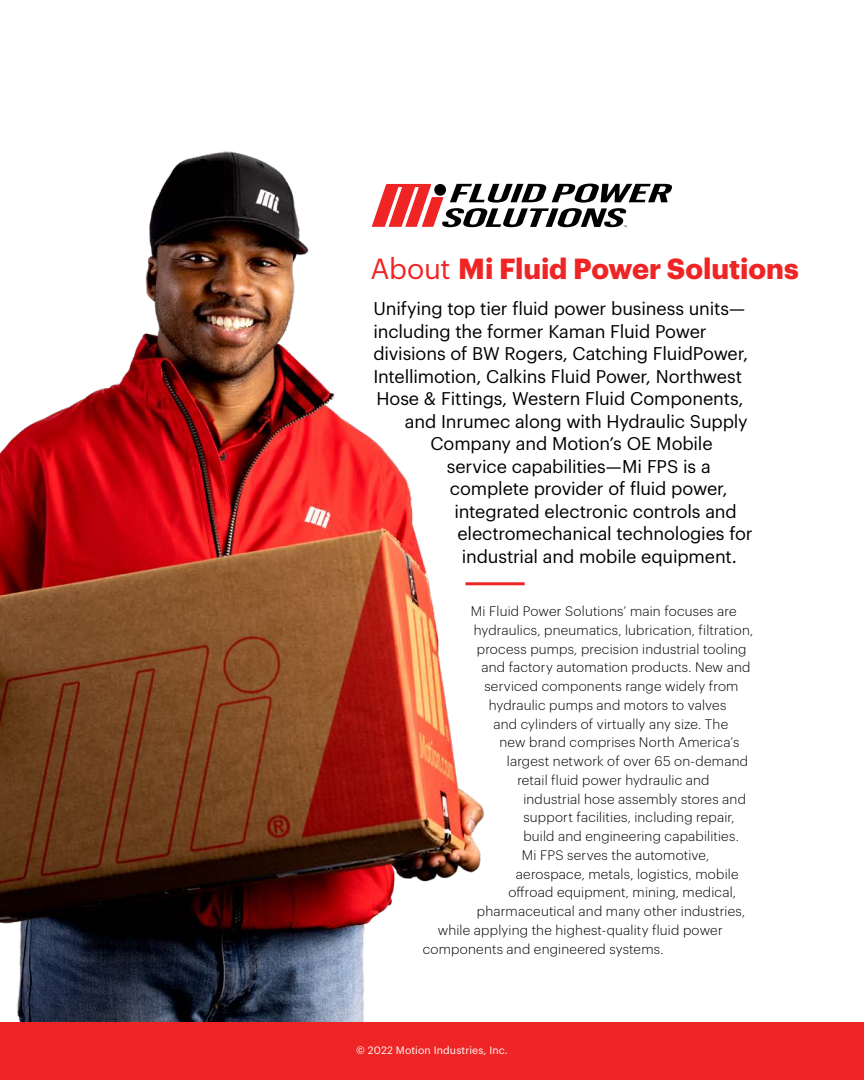
<style>
.page{position:relative;width:864px;height:1080px;background:#fff}
.page>*{position:absolute;margin:0;border:0;box-sizing:border-box;transform-origin:0 0}
.t1{font:700 28.5px "Graphik";letter-spacing:-.005em;color:#ee2524}
.t2{font:18px "Graphik";letter-spacing:-.01em;color:#000}
.t3{font:300 13.5px "Graphik";letter-spacing:.015em;color:#000}
.t4{font:10.5px "Graphik";letter-spacing:.015em;color:#fff}
.s1{font-weight:400}
</style>
<div class="page">
<img style="left:0;top:151px;width:524px;height:872px">
<div style="left:0;top:1023px;width:864px;height:57px;background:#ee2524"></div>
<svg style="left:372px;top:184px;width:300px;height:43px"></svg>
<hr style="left:465px;top:582px;width:60px;height:3px;background:#ee2524">
<p class="t1" style="left:370px;top:247px;width:430px"><span class="s1">About</span> Mi Fluid Power Solutions</p>
<p class="t2" style="left:373px;top:295px;width:373px">Unifying top tier fluid power business units—</p>
<p class="t2" style="left:373px;top:317px;width:335px">including the former Kaman Fluid Power</p>
<p class="t2" style="left:373px;top:340px;width:376px">divisions of BW Rogers, Catching FluidPower,</p>
<p class="t2" style="left:373px;top:362px;width:370px">Intellimotion, Calkins Fluid Power, Northwest</p>
<p class="t2" style="left:376px;top:385px;width:369px">Hose &amp; Fittings, Western Fluid Components,</p>
<p class="t2" style="left:405px;top:407px;width:344px">and Inrumec along with Hydraulic Supply</p>
<p class="t2" style="left:430px;top:430px;width:284px">Company and Motion’s OE Mobile</p>
<p class="t2" style="left:447px;top:452px;width:265px">service capabilities—Mi FPS is a</p>
<p class="t2" style="left:450px;top:475px;width:279px">complete provider of fluid power,</p>
<p class="t2" style="left:454px;top:497px;width:284px">integrated electronic controls and</p>
<p class="t2" style="left:457px;top:520px;width:297px">electromechanical technologies for</p>
<p class="t2" style="left:462px;top:542px;width:276px">industrial and mobile equipment.</p>
<p class="t3" style="left:471px;top:601px;width:267px">Mi Fluid Power Solutions’ main focuses are</p>
<p class="t3" style="left:474px;top:620px;width:281px">hydraulics, pneumatics, lubrication, filtration,</p>
<p class="t3" style="left:477px;top:639px;width:271px">process pumps, precision industrial tooling</p>
<p class="t3" style="left:481px;top:658px;width:271px">and factory automation products. New and</p>
<p class="t3" style="left:484px;top:676px;width:256px">serviced components range widely from</p>
<p class="t3" style="left:489px;top:695px;width:239px">hydraulic pumps and motors to valves</p>
<p class="t3" style="left:493px;top:714px;width:236px">and cylinders of virtually any size. The</p>
<p class="t3" style="left:499px;top:733px;width:242px">new brand comprises North America’s</p>
<p class="t3" style="left:507px;top:751px;width:243px">largest network of over 65 on-demand</p>
<p class="t3" style="left:517px;top:770px;width:194px">retail fluid power hydraulic and</p>
<p class="t3" style="left:523px;top:789px;width:224px">industrial hose assembly stores and</p>
<p class="t3" style="left:523px;top:808px;width:213px">support facilities, including repair,</p>
<p class="t3" style="left:523px;top:826px;width:217px">build and engineering capabilities.</p>
<p class="t3" style="left:522px;top:845px;width:189px">Mi FPS serves the automotive,</p>
<p class="t3" style="left:516px;top:864px;width:224px">aerospace, metals, logistics, mobile</p>
<p class="t3" style="left:508px;top:883px;width:229px">offroad equipment, mining, medical,</p>
<p class="t3" style="left:477px;top:901px;width:270px">pharmaceutical and many other industries,</p>
<p class="t3" style="left:438px;top:920px;width:286px">while applying the highest-quality fluid power</p>
<p class="t3" style="left:423px;top:939px;width:242px">components and engineered systems.</p>
<p class="t4" style="left:356px;top:1042px;width:153px">© 2022 Motion Industries, Inc.</p>
</div>
